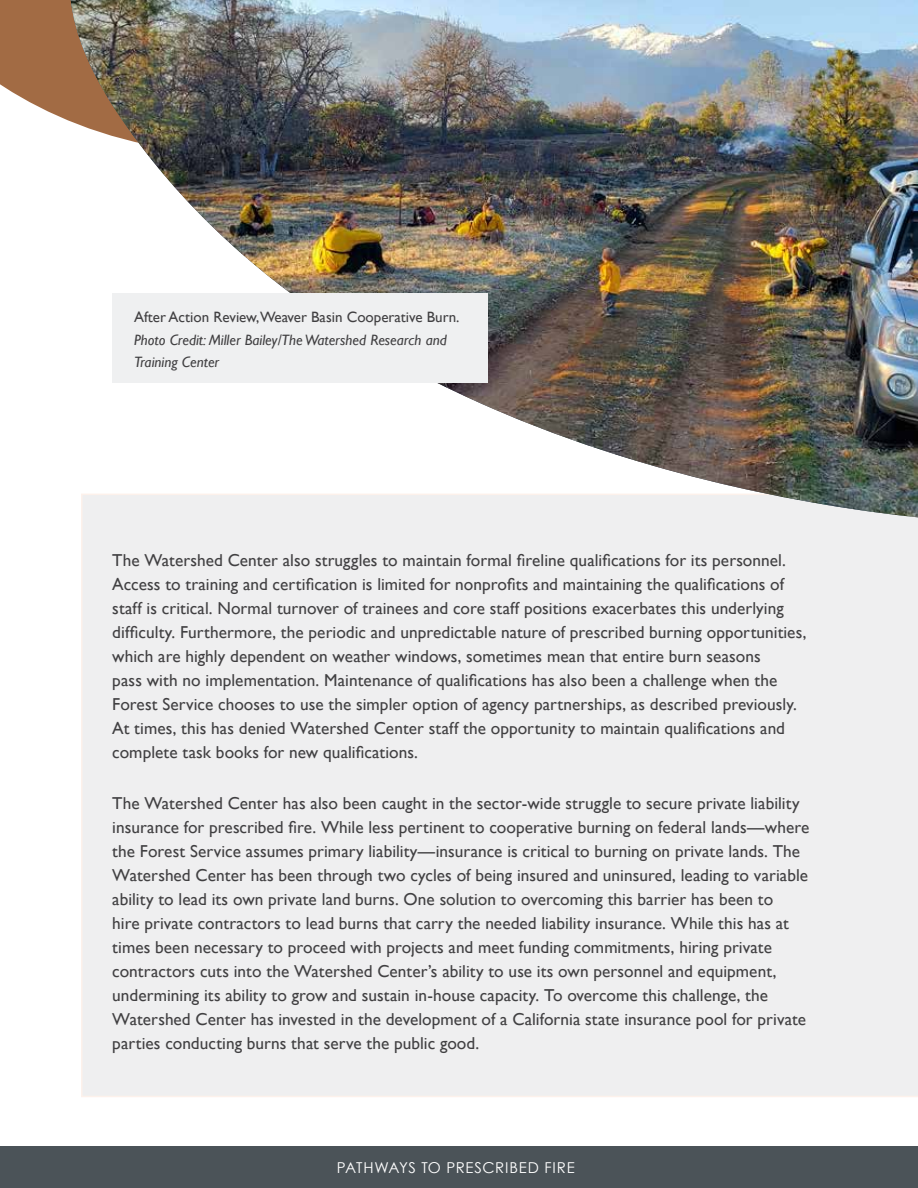
<style>
.page{position:relative;width:918px;height:1188px;background:#fff}
.page>*{position:absolute;margin:0;border:0;box-sizing:border-box;transform-origin:0 0}
.t1{font:17.25px/24px "Gill Sans";letter-spacing:.005em;color:#414042}
.t2{font:italic 15px/22.5px "Gill Sans";color:#414042}
.t3{font:15px "Gill Sans";color:#414042}
.t4{font:15px "Century Gothic";letter-spacing:.045em;color:#fff}
</style>
<div class="page">
<div style="left:0;top:1146px;width:918px;height:42px;background:#4b5358"></div>
<div style="left:81px;top:522px;width:837px;height:575px;background:#efeff0"></div>
<svg style="left:0;top:0;width:918px;height:522px"></svg>
<img style="left:71px;top:0;width:847px;height:517px">
<div style="left:112px;top:293px;width:376px;height:89px;background:#eff0f1"></div>
<p class="t3" style="left:134px;top:308px;width:327px">After Action Review,Weaver Basin Cooperative Burn.</p>
<p class="t2" style="left:134px;top:328px;width:314px">Photo Credit: Miller Bailey/The Watershed Research and<br>Training Center</p>
<p class="t1" style="left:112px;top:548px;width:696px">The Watershed Center also struggles to maintain formal fireline qualifications for its personnel.<br>Access to training and certification is limited for nonprofits and maintaining the qualifications of staff is critical. Normal turnover of trainees and core staff positions exacerbates this underlying difficulty. Furthermore, the periodic and unpredictable nature of prescribed burning opportunities, which are highly dependent on weather windows, sometimes mean that entire burn seasons<br>pass with no implementation. Maintenance of qualifications has also been a challenge when the Forest Service chooses to use the simpler option of agency partnerships, as described previously.<br>At times, this has denied Watershed Center staff the opportunity to maintain qualifications and complete task books for new qualifications.</p>
<p class="t1" style="left:112px;top:791px;width:699px">The Watershed Center has also been caught in the sector-wide struggle to secure private liability insurance for prescribed fire. While less pertinent to cooperative burning on federal lands—where the Forest Service assumes primary liability—insurance is critical to burning on private lands. The Watershed Center has been through two cycles of being insured and uninsured, leading to variable ability to lead its own private land burns. One solution to overcoming this barrier has been to<br>hire private contractors to lead burns that carry the needed liability insurance. While this has at times been necessary to proceed with projects and meet funding commitments, hiring private contractors cuts into the Watershed Center’s ability to use its own personnel and equipment, undermining its ability to grow and sustain in-house capacity. To overcome this challenge, the Watershed Center has invested in the development of a California state insurance pool for private parties conducting burns that serve the public good.</p>
<p class="t4" style="left:337px;top:1157px;width:239px">PATHWAYS TO PRESCRIBED FIRE</p>
</div>
